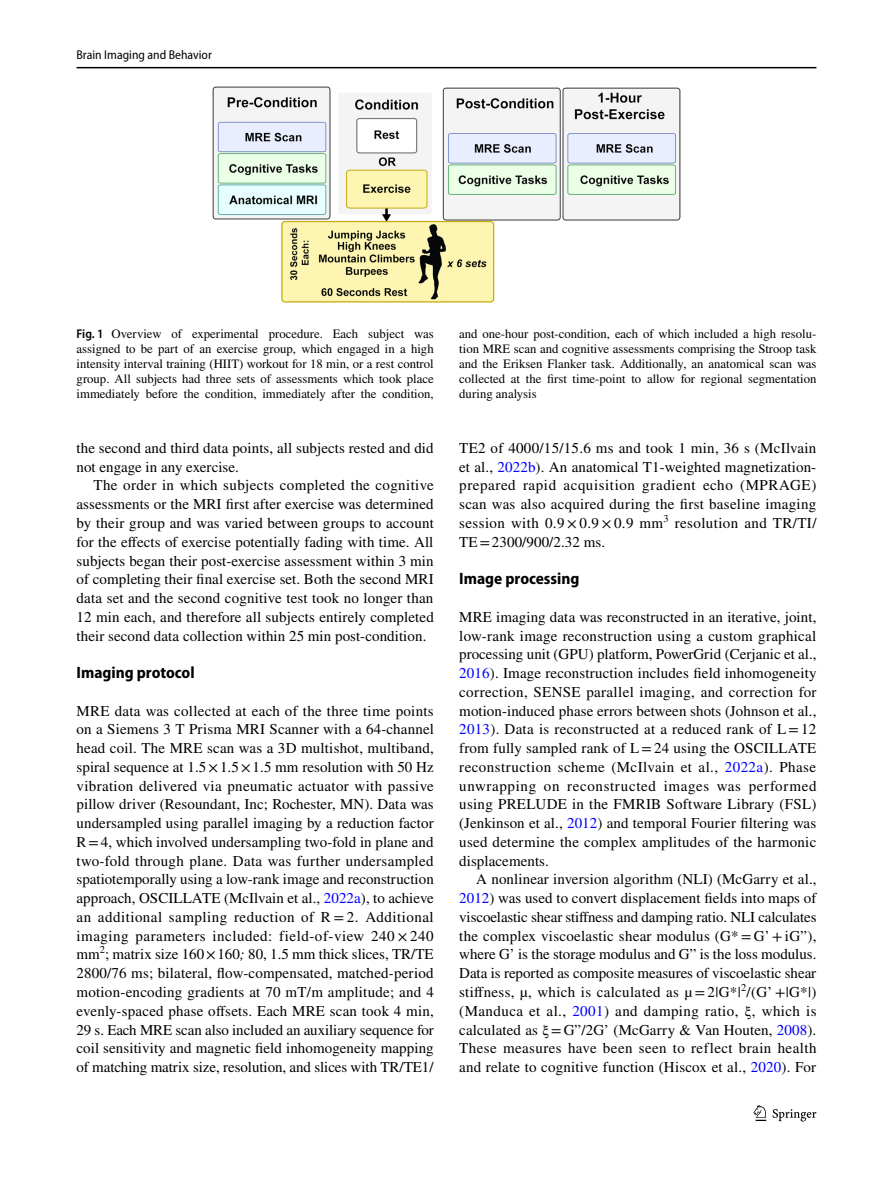
<style>
.page{position:relative;width:893px;height:1187px;background:#fff}
.page>*{position:absolute;margin:0;border:0;box-sizing:border-box;transform-origin:0 0}
.t1{font:700 semi-condensed 16.5px "Myriad Pro";color:#000}
.t2{font:15px/18.8px "STIX";letter-spacing:.005em;color:#000;text-align:justify}
.t3{font:12.75px/15px "STIX";color:#000;text-align:justify}
.t4{font:semi-condensed 12.75px "Myriad Pro";color:#000}
.s1{font-family:"Myriad Pro";font-weight:600;font-stretch:semi-condensed}
.s2{color:#00f}
.s3{font-style:italic}
</style>
<div class="page">
<hr style="left:77px;top:67px;width:739px;height:1px;background:#000">
<svg style="left:753px;top:1105px;width:13px;height:15px"></svg>
<svg style="left:773px;top:1109px;width:43px;height:12px"></svg>
<img style="left:213px;top:87px;width:467px;height:216px">
<p class="t4" style="left:77px;top:48px;width:137px">Brain Imaging and Behavior</p>
<p class="t3" style="left:77px;top:327px;width:359px"><span class="s1">Fig. 1</span> Overview of experimental procedure. Each subject was assigned to be part of an exercise group, which engaged in a high intensity interval training (HIIT) workout for 18 min, or a rest control group. All subjects had three sets of assessments which took place immediately before the condition, immediately after the condition,</p>
<p class="t3" style="left:459px;top:327px;width:359px">and one-hour post-condition, each of which included a high resolu&shy;tion MRE scan and cognitive assessments comprising the Stroop task and the Eriksen Flanker task. Additionally, an anatomical scan was collected at the first time-point to allow for regional segmentation during analysis</p>
<p class="t2" style="left:77px;top:439px;width:359px">the second and third data points, all subjects rested and did not engage in any exercise.</p>
<p class="t2" style="left:77px;top:477px;width:359px;text-indent:17px">The order in which subjects completed the cognitive assessments or the MRI first after exercise was determined by their group and was varied between groups to account for the effects of exercise potentially fading with time. All subjects began their post-exercise assessment within 3 min of completing their final exercise set. Both the second MRI data set and the second cognitive test took no longer than 12 min each, and therefore all subjects entirely completed their second data collection within 25 min post-condition.</p>
<p class="t1" style="left:77px;top:663px;width:120px">Imaging protocol</p>
<p class="t2" style="left:77px;top:702px;width:359px">MRE data was collected at each of the three time points on a Siemens 3 T Prisma MRI Scanner with a 64-channel head coil. The MRE scan was a 3D multishot, multiband, spiral sequence at 1.5×1.5×1.5 mm resolution with 50 Hz vibration delivered via pneumatic actuator with passive pillow driver (Resoundant, Inc; Rochester, MN). Data was undersampled using parallel imaging by a reduction factor R=4, which involved undersampling two-fold in plane and two-fold through plane. Data was further undersampled spatiotemporally using a low-rank image and reconstruction approach, OSCILLATE (McIlvain et al., <span class="s2">2022a</span>), to achieve an additional sampling reduction of R = 2. Additional imaging parameters included: field-of-view 240 × 240 mm<sup>2</sup>; matrix size 160×160<span class="s3">;</span> 80, 1.5 mm thick slices, TR/TE 2800/76 ms; bilateral, flow-compensated, matched-period motion-encoding gradients at 70 mT/m amplitude; and 4 evenly-spaced phase offsets. Each MRE scan took 4 min, 29 s. Each MRE scan also included an auxiliary sequence for coil sensitivity and magnetic field inhomogeneity mapping of matching matrix size, resolution, and slices with TR/TE1/</p>
<p class="t2" style="left:459px;top:439px;width:359px">TE2 of 4000/15/15.6 ms and took 1 min, 36 s (McIlvain et al., <span class="s2">2022b</span>). An anatomical T1-weighted magnetization&shy;prepared rapid acquisition gradient echo (MPRAGE) scan was also acquired during the first baseline imaging session with 0.9 × 0.9 × 0.9 mm<sup>3</sup> resolution and TR/TI/ TE=2300/900/2.32 ms.</p>
<p class="t1" style="left:459px;top:569px;width:122px">Image processing</p>
<p class="t2" style="left:459px;top:608px;width:359px">MRE imaging data was reconstructed in an iterative, joint, low-rank image reconstruction using a custom graphical processing unit (GPU) platform, PowerGrid (Cerjanic et al., <span class="s2">2016</span>). Image reconstruction includes field inhomogeneity correction, SENSE parallel imaging, and correction for motion-induced phase errors between shots (Johnson et al., <span class="s2">2013</span>). Data is reconstructed at a reduced rank of L=12 from fully sampled rank of L=24 using the OSCILLATE reconstruction scheme (McIlvain et al., <span class="s2">2022a</span>). Phase unwrapping on reconstructed images was performed using PRELUDE in the FMRIB Software Library (FSL) (Jenkinson et al., <span class="s2">2012</span>) and temporal Fourier filtering was used determine the complex amplitudes of the harmonic displacements.</p>
<p class="t2" style="left:459px;top:871px;width:359px;text-indent:17px">A nonlinear inversion algorithm (NLI) (McGarry et al., <span class="s2">2012</span>) was used to convert displacement fields into maps of viscoelastic shear stiffness and damping ratio. NLI calculates the complex viscoelastic shear modulus (G*= G’+iG”), where G’ is the storage modulus and G” is the loss modulus.<br>Data is reported as composite measures of viscoelastic shear stiffness, µ, which is calculated as µ=2|G*|<sup>2</sup>/(G’+|G*|) (Manduca et al., <span class="s2">2001</span>) and damping ratio, ξ, which is calculated as ξ=G”/2G’ (McGarry &amp; Van Houten, <span class="s2">2008</span>).<br>These measures have been seen to reflect brain health and relate to cognitive function (Hiscox et al., <span class="s2">2020</span>). For</p>
</div>
